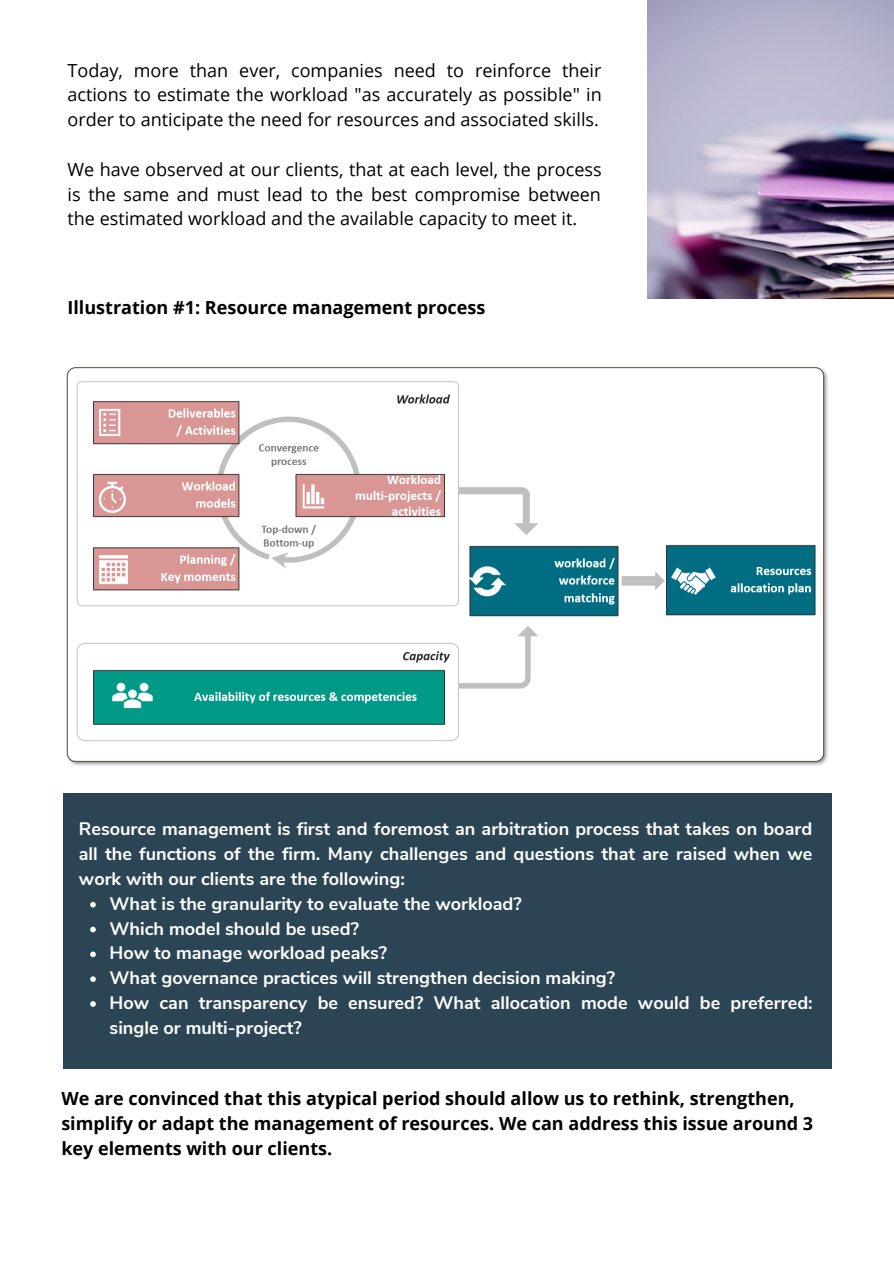
<style>
.page{position:relative;width:894px;height:1264px;background:#fff}
.page>*{position:absolute;margin:0;border:0;box-sizing:border-box;transform-origin:0 0}
.t1{font:700 18px/24.8px "Nunito Sans";color:#fefefe}
.t2{font:18px/24.8px "Open Sans";color:#000;text-align:justify}
.t3{font:700 18px/24.8px "Open Sans";color:#000}
</style>
<div class="page">
<div style="left:63px;top:793px;width:768px;height:276px;background:#2c4554"></div>
<img style="left:647px;top:0;width:246px;height:298px">
<svg style="left:90px;top:901px;width:6px;height:6px"></svg>
<svg style="left:90px;top:926px;width:6px;height:6px"></svg>
<svg style="left:90px;top:951px;width:6px;height:6px"></svg>
<svg style="left:90px;top:976px;width:6px;height:6px"></svg>
<svg style="left:90px;top:1001px;width:6px;height:5px"></svg>
<img style="left:66px;top:367px;width:762px;height:399px">
<p class="t2" style="left:67px;top:57px;width:535px">Today, more than ever, companies need to reinforce their actions to estimate the workload "as accurately as possible" in order to anticipate the need for resources and associated skills.</p>
<p class="t2" style="left:67px;top:156px;width:535px">We have observed at our clients, that at each level, the process is the same and must lead to the best compromise between the estimated workload and the available capacity to meet it.</p>
<p class="t3" style="left:67px;top:295px;width:419px">Illustration #1: Resource management process</p>
<p class="t1" style="left:79px;top:817px;width:734px;text-align:justify">Resource management is first and foremost an arbitration process that takes on board all the functions of the firm. Many challenges and questions that are raised when we work with our clients are the following:</p>
<p class="t1" style="left:110px;top:891px;width:413px">What is the granularity to evaluate the workload?</p>
<p class="t1" style="left:110px;top:916px;width:251px">Which model should be used?</p>
<p class="t1" style="left:110px;top:941px;width:279px">How to manage workload peaks?</p>
<p class="t1" style="left:110px;top:965px;width:507px">What governance practices will strengthen decision making?</p>
<p class="t1" style="left:110px;top:990px;width:704px">How can transparency be ensured? What allocation mode would be preferred: single or multi-project?</p>
<p class="t3" style="left:61px;top:1085px;width:753px">We are convinced that this atypical period should allow us to rethink, strengthen, simplify or adapt the management of resources. We can address this issue around 3 key elements with our clients.</p>
</div>
